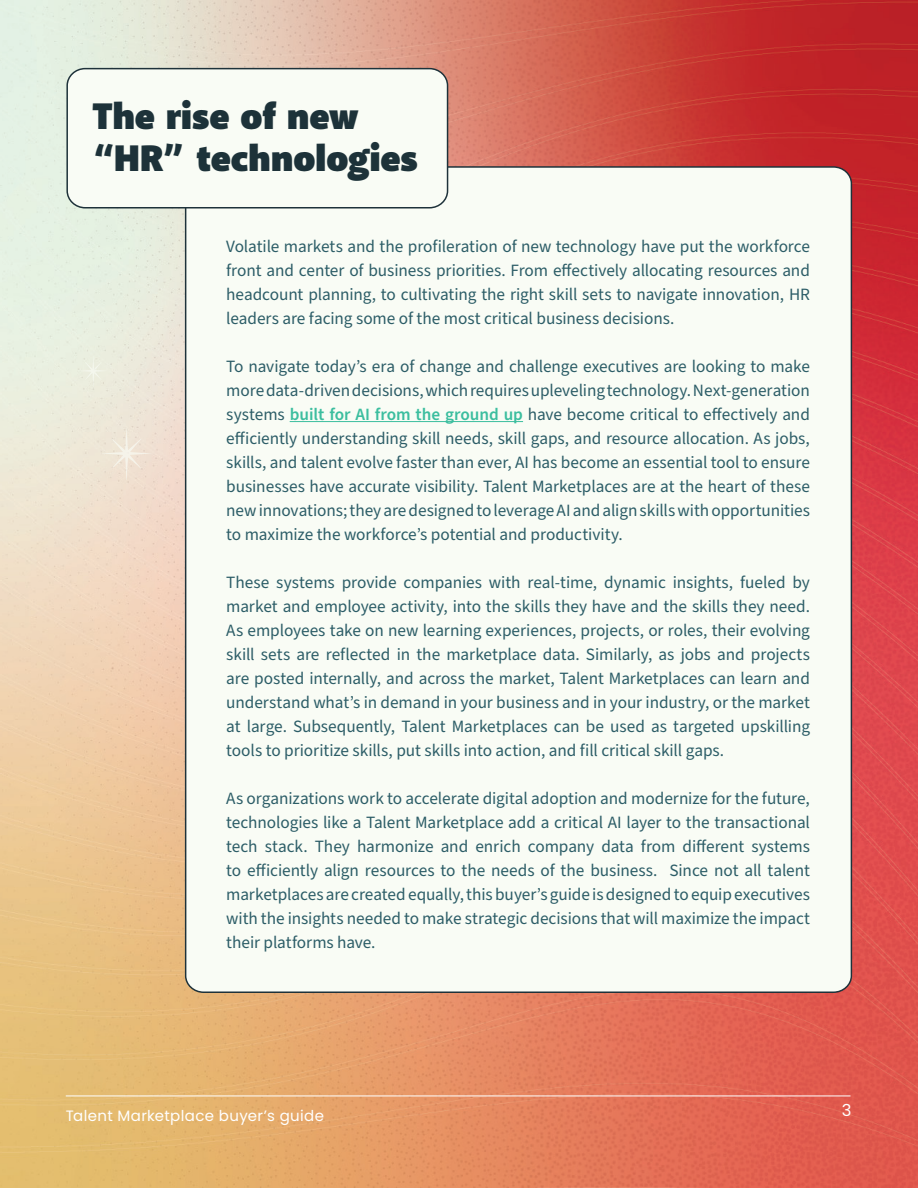
<style>
.page{position:relative;width:918px;height:1188px;background:#fff}
.page>*{position:absolute;margin:0;border:0;box-sizing:border-box;transform-origin:0 0}
.t1{font:900 37.5px/42px "Akagi Pro";color:#1d3239}
.t2{font:17.25px/24px "Source Sans Pro";letter-spacing:-.005em;color:#2c5d67;text-align:justify}
.t3{font:16.5px "Poppins";color:#fff}
.t4{font:15px "Poppins";letter-spacing:.025em;color:#fff}
.s1{font-weight:600;color:#3cbe9f}
</style>
<div class="page">
<img style="left:0;top:0;width:918px;height:1188px">
<div style="left:186px;top:167px;width:665px;height:825px;background:#f9fcf5;border-radius:17px"></div>
<hr style="left:290px;top:421px;width:233px;height:1px;background:#3cbe9f">
<svg style="left:100px;top:427px;width:53px;height:53px;background:#efe3d5"></svg>
<svg style="left:78px;top:355px;width:30px;height:32px"></svg>
<div style="left:67px;top:69px;width:381px;height:139px;background:#f9fcf5;border-radius:18px"></div>
<div style="left:66px;top:68px;width:382px;height:140px;border:2px solid #1e323a;border-radius:18px"></div>
<hr style="left:66px;top:1096px;width:785px;height:1px;background:#fff">
<h1 class="t1" style="left:92px;top:98px;width:327px">The rise of new “HR” technologies</h1>
<p class="t2" style="left:226px;top:235px;width:585px">Volatile markets and the profileration of new technology have put the workforce front and center of business priorities. From effectively allocating resources and headcount planning, to cultivating the right skill sets to navigate innovation, HR leaders are facing some of the most critical business decisions.</p>
<p class="t2" style="left:226px;top:355px;width:585px">To navigate today s’ era of change and challenge executives are looking to make moredata-drivendecisions,whichrequiresuplevelingtechnology.Next-generation systems <span class="s1">built for AI from the ground up</span> have become critical to effectively and efficiently understanding skill needs, skill gaps, and resource allocation. As jobs, skills, and talent evolve faster than ever, AI has become an essential tool to ensure businesses have accurate visibility. Talent Marketplaces are at the heart of these newinnovations;theyaredesignedtoleverageAIandalignskillswithopportunities to maximize the workforce s’ potential and productivity.</p>
<p class="t2" style="left:226px;top:571px;width:585px">These systems provide companies with real-time, dynamic insights, fueled by market and employee activity, into the skills they have and the skills they need.<br>As employees take on new learning experiences, projects, or roles, their evolving skill sets are reflected in the marketplace data. Similarly, as jobs and projects are posted internally, and across the market, Talent Marketplaces can learn and understand what i ns’ demand in your business and in your industry, or the market at large. Subsequently, Talent Marketplaces can be used as targeted upskilling tools to prioritize skills, put skills into action, and fill critical skill gaps.</p>
<p class="t2" style="left:226px;top:787px;width:585px;text-align:right">As organizations work to accelerate digital adoption and modernize for the future, technologies like a Talent Marketplace add a critical AI layer to the transactional tech stack. They harmonize and enrich company data from different systems Since not all talent</p>
<p class="t2" style="left:226px;top:859px;width:585px;text-align:left">to efficiently align resources to the needs of the business. marketplacesarecreatedequally,thisbuyer s’ guideisdesignedtoequipexecutives with the insights needed to make strategic decisions that will maximize the impact their platforms have.</p>
<p class="t4" style="left:66px;top:1107px;width:260px">Talent Marketplace buyer s’ guide</p>
<p class="t3" style="left:842px;top:1101px;width:11px">3</p>
</div>
